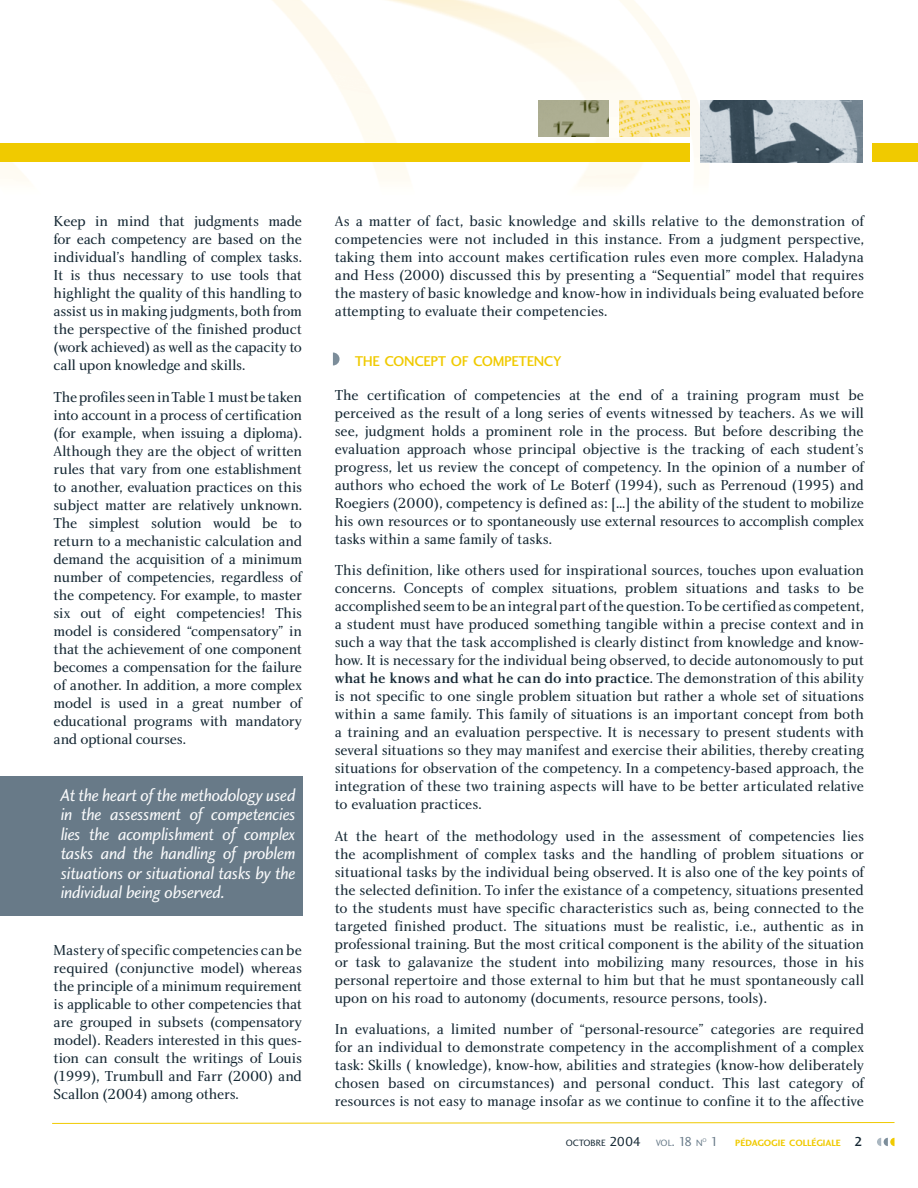
<style>
.page{position:relative;width:918px;height:1188px;background:#fff}
.page>*{position:absolute;margin:0;border:0;box-sizing:border-box;transform-origin:0 0}
.t1{font:18px/19.5px "Charlotte Sans Book Italic Plain";letter-spacing:-.02em;color:#f9fafb;text-align:justify}
.t2{font:15px/18px "Charlotte Book Plain";letter-spacing:-.015em;color:#142733;text-align:justify}
.t3{font:15px "Charlotte Medium Plain";letter-spacing:-.01em;color:#142733}
.t4{font:14.7px "Charlotte Sans Medium Plain";letter-spacing:-.025em;color:#f0ca00}
.t5{font:9.45px "Charlotte Sans Bold Plain";color:#f0ca00}
.t6{font:9.45px "Charlotte Sans Book Plain";color:#142733}
.t7{font:5.55px "Charlotte Sans Book Plain";color:#687a88}
.s1{font-family:"Charlotte Book Plain"}
.s2{font-size:13.5px}
.s3{color:#687a88}
.s4{font-size:13.5px;color:#687a88}
.s5{font-family:"Charlotte Sans Book Plain";font-size:13.5px;color:#687a88}
.s6{font-family:"Charlotte Sans Medium Plain";font-size:13.5px;color:#142733}
</style>
<div class="page">
<img style="left:0;top:0;width:918px;height:187px">
<div style="left:873px;top:144px;width:45px;height:18px;background:#f0ca00"></div>
<svg style="left:333px;top:352px;width:7px;height:14px"></svg>
<svg style="left:52px;top:1122px;width:843px;height:2px;background:#f7e37f"></svg>
<img style="left:701px;top:101px;width:162px;height:61px">
<img style="left:619px;top:101px;width:70px;height:36px">
<img style="left:538px;top:101px;width:71px;height:36px">
<div style="left:0;top:144px;width:689px;height:18px;background:#f0ca00"></div>
<svg style="left:877px;top:1138px;width:18px;height:8px"></svg>
<div style="left:0;top:776px;width:302px;height:139px;background:#687a88"></div>
<p class="t2" style="left:54px;top:213px;width:250px">Keep in mind that judgments made for each competency are based on the individual’s handling of complex tasks.<br>It is thus necessary to use tools that highlight the quality of this handling to assist us in making judgments, both from the perspective of the finished product (work achieved) as well as the capacity to call upon knowledge and skills.</p>
<p class="t2" style="left:54px;top:389px;width:250px">The profiles seen in Table 1 must be taken into account in a process of certification (for example, when issuing a diploma).<br>Although they are the object of written rules that vary from one establishment to another, evaluation practices on this subject matter are relatively unknown.<br>The simplest solution would be to return to a mechanistic calculation and demand the acquisition of a minimum number of competencies, regardless of the competency. For example, to master six out of eight competencies! This model is considered “compensatory” in that the achievement of one component becomes a compensation for the failure of another. In addition, a more complex model is used in a great number of educational programs with mandatory and optional courses.</p>
<p class="t1" style="left:61px;top:787px;width:236px">At the heart of the methodology used in the assessment of competencies lies the acomplishment of complex tasks and the handling of problem situations or situational tasks by the individual being observed.</p>
<p class="t2" style="left:54px;top:942px;width:250px">Mastery of specific competencies can be required (conjunctive model) whereas the principle of a minimum requirement is applicable to other competencies that are grouped in subsets (compensatory model). Readers interested in this ques&shy;tion can consult the writings of Louis (1999), Trumbull and Farr (2000) and Scallon (2004) among others.</p>
<p class="t2" style="left:335px;top:213px;width:531px">As a matter of fact, basic knowledge and skills relative to the demonstration of competencies were not included in this instance. From a judgment perspective, taking them into account makes certification rules even more complex. Haladyna and Hess (2000) discussed this by presenting a “Sequential” model that requires the mastery of basic knowledge and know-how in individuals being evaluated before attempting to evaluate their competencies.</p>
<p class="t4" style="left:355px;top:355px;width:208px">THE CONCEPT OF COMPETENCY</p>
<p class="t2" style="left:335px;top:387px;width:531px">The certification of competencies at the end of a training program must be perceived as the result of a long series of events witnessed by teachers. As we will see, judgment holds a prominent role in the process. But before describing the evaluation approach whose principal objective is the tracking of each student’s progress, let us review the concept of competency. In the opinion of a number of authors who echoed the work of Le Boterf (1994), such as Perrenoud (1995) and Roegiers (2000), competency is defined as: [...] the ability of the student to mobilize his own resources or to spontaneously use external resources to accomplish complex tasks within a same family of tasks.</p>
<p class="t2" style="left:335px;top:562px;width:531px">This definition, like others used for inspirational sources, touches upon evaluation concerns. Concepts of complex situations, problem situations and tasks to be accomplished seem to be an integral part of the question. To be certified as competent, a student must have produced something tangible within a precise context and in such a way that the task accomplished is clearly distinct from knowledge and know&shy;how. It is necessary for the individual being observed, to decide autonomously to put</p>
<p class="t3" style="left:335px;top:672px;width:531px">what he knows and what he can do into practice<span class="s1">. The demonstration of this ability</span></p>
<p class="t2" style="left:335px;top:688px;width:531px">is not specific to one single problem situation but rather a whole set of situations within a same family. This family of situations is an important concept from both a training and an evaluation perspective. It is necessary to present students with several situations so they may manifest and exercise their abilities, thereby creating situations for observation of the competency. In a competency-based approach, the integration of these two training aspects will have to be better articulated relative to evaluation practices.</p>
<p class="t2" style="left:335px;top:828px;width:531px">At the heart of the methodology used in the assessment of competencies lies the acomplishment of complex tasks and the handling of problem situations or situational tasks by the individual being observed. It is also one of the key points of the selected definition. To infer the existance of a competency, situations presented to the students must have specific characteristics such as, being connected to the targeted finished product. The situations must be realistic, i.e., authentic as in professional training. But the most critical component is the ability of the situation or task to galavanize the student into mobilizing many resources, those in his personal repertoire and those external to him but that he must spontaneously call upon on his road to autonomy (documents, resource persons, tools).</p>
<p class="t2" style="left:335px;top:1021px;width:531px">In evaluations, a limited number of “personal-resource” categories are required for an individual to demonstrate competency in the accomplishment of a complex task: Skills ( knowledge), know-how, abilities and strategies (know-how deliberately chosen based on circumstances) and personal conduct. This last category of resources is not easy to manage insofar as we continue to confine it to the affective</p>
<p class="t6" style="left:566px;top:1140px;width:138px">OCTOBRE <span class="s2">2004</span> <span class="s3">VOL</span><span class="s4">. 18</span> <span class="s3">N</span></p>
<p class="t7" style="left:703px;top:1138px;width:6px">O</p>
<p class="t5" style="left:710px;top:1140px;width:154px"><span class="s5">1</span> PÉDAGOGIE COLLÉGIALE <span class="s6">2</span></p>
</div>
